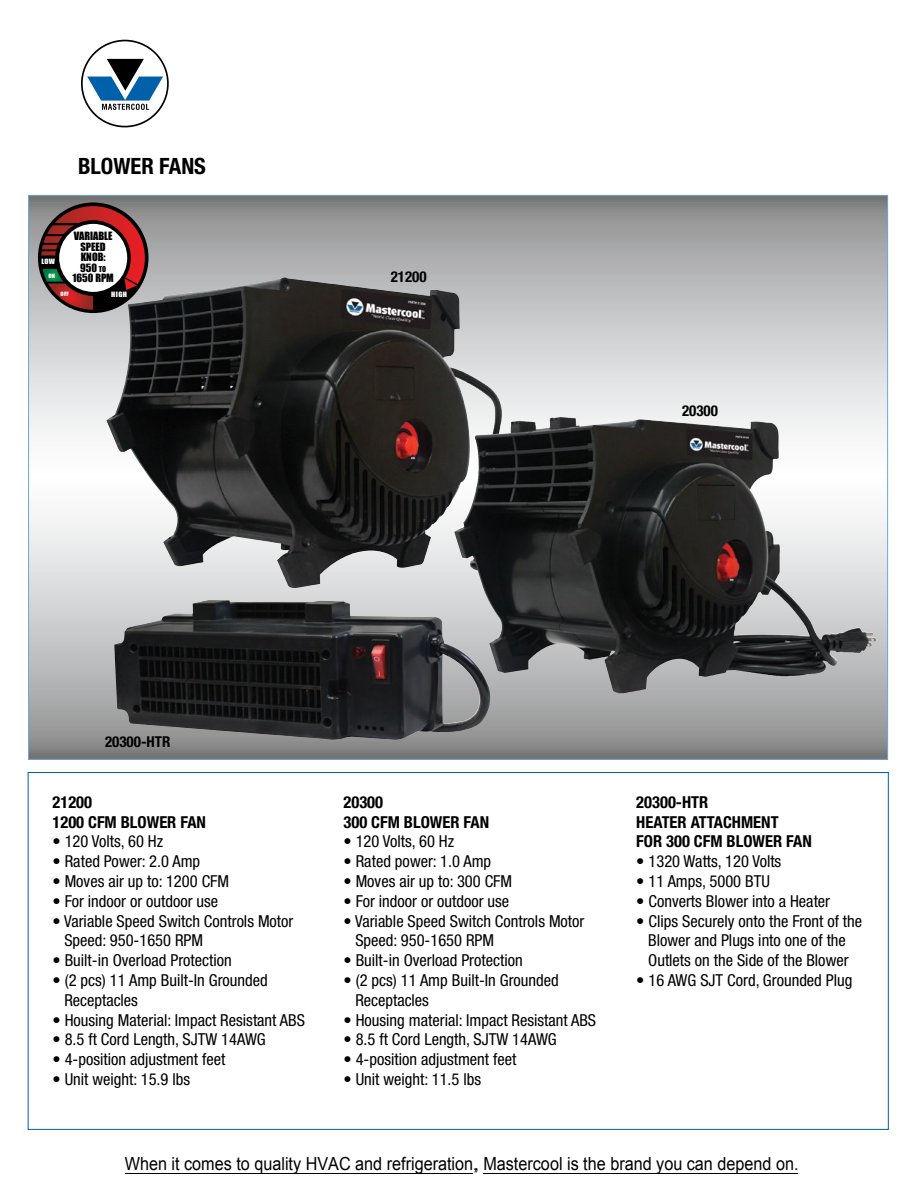
<style>
.page{position:relative;width:918px;height:1188px;background:#fff}
.page>*{position:absolute;margin:0;border:0;box-sizing:border-box;transform-origin:0 0}
.t1{font:700 condensed 22.5px "Helvetica Neue";color:#000}
.t2{font:18px "Arial";color:#000;scale:.9 1}
.t3{font:condensed 16.5px/19.8px "Helvetica Neue";color:#000}
.t4{font:700 condensed 16.5px/19.8px "Helvetica Neue";color:#000}
.t5{font:700 condensed 15px "Helvetica Neue";color:#000}
.t6{font:10.5px/10.5px "Impact";color:#000;text-align:center}
.t7{font:6.75px "Impact";letter-spacing:.05em;color:#fff;scale:1.11 1}
.t8{font:5.4px "Impact";color:#fff;scale:1.11 1}
.s1{font-size:7.35px}
</style>
<div class="page">
<svg style="left:30px;top:197px;width:856px;height:561px;background:#9b9b9c"></svg>
<div style="left:81px;top:40px;width:88px;height:87px;border:2px solid #000;border-radius:50%"></div>
<svg style="left:87px;top:59px;width:76px;height:51px"></svg>
<div style="left:454px;top:58px;width:12px;height:12px;border:1px solid #fff;border-radius:50%"></div>
<img style="left:106px;top:278px;width:392px;height:310px">
<img style="left:114px;top:600px;width:376px;height:141px">
<img style="left:472px;top:417px;width:88px;height:88px">
<div style="left:38px;top:203px;width:110px;height:110px;background:#000;border-radius:50%"></div>
<svg style="left:41px;top:206px;width:104px;height:104px;background:#c02223"></svg>
<svg style="left:55px;top:220px;width:76px;height:76px"></svg>
<svg style="left:46px;top:234px;width:18px;height:2px"></svg>
<hr style="left:52px;top:223px;width:27px;height:2px;background:#000">
<svg style="left:40px;top:243px;width:99px;height:68px"></svg>
<div style="left:59px;top:224px;width:68px;height:68px;background:#fff;border-radius:50%"></div>
<hr style="left:484px;top:1173px;width:314px;height:1px;background:#000">
<hr style="left:125px;top:1173px;width:348px;height:1px;background:#000">
<h1 class="t1" style="left:78px;top:152px;width:129px">BLOWER FANS</h1>
<p class="t7" style="left:41px;top:257px;width:14px">LOW</p>
<p class="t8" style="left:49px;top:272px;width:8px">ON</p>
<p class="t6" style="left:73px;top:231px;width:43px">VARIABLE<br>SPEED<br>KNOB:<br>950 <span class="s1">TO<br></span>1650 RPM</p>
<p class="t8" style="left:61px;top:290px;width:9px">OFF</p>
<p class="t7" style="left:111px;top:290px;width:16px">HIGH</p>
<p class="t5" style="left:391px;top:268px;width:37px">21200</p>
<p class="t5" style="left:682px;top:402px;width:38px">20300</p>
<p class="t5" style="left:105px;top:732px;width:67px">20300-HTR</p>
<p class="t4" style="left:53px;top:792px;width:155px">21200<br>1200 CFM BLOWER FAN</p>
<p class="t3" style="left:53px;top:832px;width:112px">• 120 Volts, 60 Hz</p>
<p class="t3" style="left:53px;top:851px;width:149px">• Rated Power: 2.0 Amp</p>
<p class="t3" style="left:53px;top:871px;width:178px">• Moves air up to: 1200 CFM</p>
<p class="t3" style="left:53px;top:891px;width:167px">• For indoor or outdoor use</p>
<p class="t3" style="left:64px;top:911px;width:231px;text-indent:-12px">• Variable Speed Switch Controls Motor<br>Speed: 950-1650 RPM</p>
<p class="t3" style="left:53px;top:950px;width:181px">• Built-in Overload Protection</p>
<p class="t3" style="left:64px;top:970px;width:205px;text-indent:-12px">• (2 pcs) 11 Amp Built-In Grounded<br>Receptacles</p>
<p class="t3" style="left:53px;top:1010px;width:254px">• Housing Material: Impact Resistant ABS</p>
<p class="t3" style="left:53px;top:1030px;width:215px">• 8.5 ft Cord Length, SJTW 14AWG</p>
<p class="t3" style="left:53px;top:1049px;width:174px">• 4-position adjustment feet</p>
<p class="t3" style="left:53px;top:1069px;width:139px">• Unit weight: 15.9 lbs</p>
<p class="t4" style="left:343px;top:792px;width:147px">20300<br>300 CFM BLOWER FAN</p>
<p class="t3" style="left:343px;top:832px;width:112px">• 120 Volts, 60 Hz</p>
<p class="t3" style="left:343px;top:851px;width:149px">• Rated power: 1.0 Amp</p>
<p class="t3" style="left:343px;top:871px;width:170px">• Moves air up to: 300 CFM</p>
<p class="t3" style="left:343px;top:891px;width:167px">• For indoor or outdoor use</p>
<p class="t3" style="left:355px;top:911px;width:231px;text-indent:-12px">• Variable Speed Switch Controls Motor<br>Speed: 950-1650 RPM</p>
<p class="t3" style="left:343px;top:950px;width:181px">• Built-in Overload Protection</p>
<p class="t3" style="left:355px;top:970px;width:205px;text-indent:-12px">• (2 pcs) 11 Amp Built-In Grounded<br>Receptacles</p>
<p class="t3" style="left:343px;top:1010px;width:254px">• Housing material: Impact Resistant ABS</p>
<p class="t3" style="left:343px;top:1030px;width:215px">• 8.5 ft Cord Length, SJTW 14AWG</p>
<p class="t3" style="left:343px;top:1049px;width:174px">• 4-position adjustment feet</p>
<p class="t3" style="left:343px;top:1069px;width:139px">• Unit weight: 11.5 lbs</p>
<p class="t4" style="left:636px;top:792px;width:177px">20300-HTR<br>HEATER ATTACHMENT<br>FOR 300 CFM BLOWER FAN</p>
<p class="t3" style="left:636px;top:851px;width:147px">• 1320 Watts, 120 Volts</p>
<p class="t3" style="left:636px;top:871px;width:135px">• 11 Amps, 5000 BTU</p>
<p class="t3" style="left:636px;top:891px;width:195px">• Converts Blower into a Heater</p>
<p class="t3" style="left:636px;top:911px;width:227px;text-align:center">• Clips Securely onto the Front of the<br>Blower and Plugs into one of the<br>Outlets on the Side of the Blower</p>
<p class="t3" style="left:636px;top:970px;width:218px">• 16 AWG SJT Cord, Grounded Plug</p>
<p class="t2" style="left:125px;top:1152px;width:750px">When it comes to quality HVAC and refrigeration, Mastercool is the brand you can depend on.</p>
</div>
